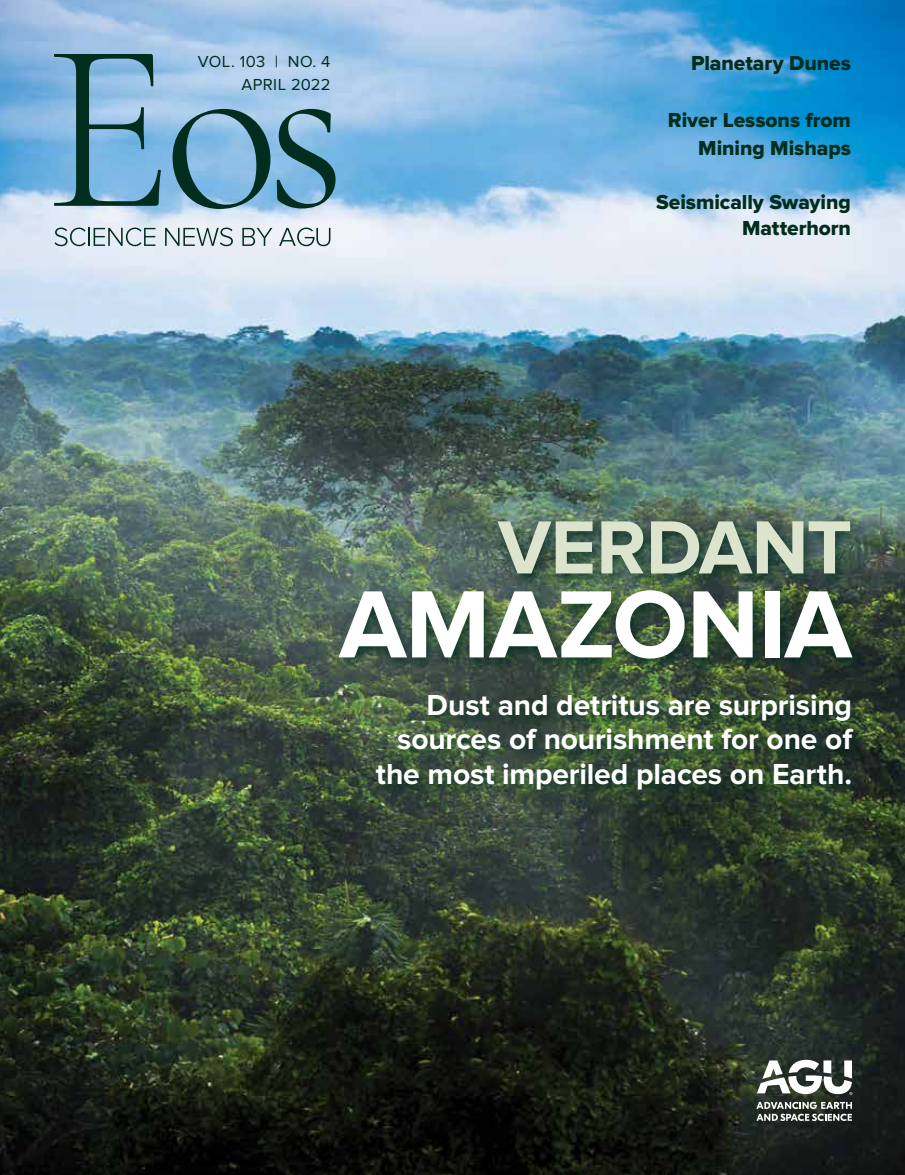
<style>
.page{position:relative;width:905px;height:1175px;background:#fff}
.page>*{position:absolute;margin:0;border:0;box-sizing:border-box;transform-origin:0 0}
.t1{font:700 99px "Proxima Nova";letter-spacing:-.01em;color:#fff}
.t2{font:700 78px "Proxima Nova";letter-spacing:-.01em;color:#dce4ce}
.t3{font:700 30px/34.5px "Proxima Nova";letter-spacing:-.005em;color:#fff;text-align:right}
.t4{font:21px/28.5px "Proxima Nova Extrabld";color:#002d1e;text-align:right}
.t5{font:16.5px/23.2px "Proxima Nova";letter-spacing:.025em;color:#002d1e;text-align:right}
</style>
<div class="page">
<img style="left:0;top:0;width:904px;height:1174px">
<div style="left:332px;top:516px;width:534px;height:287px;background:#002d1e;opacity:.75"></div>
<svg style="left:756px;top:1101px;width:96px;height:20px"></svg>
<svg style="left:756px;top:1059px;width:96px;height:36px"></svg>
<svg style="left:54px;top:54px;width:107px;height:152px;background:#6a9bb7"></svg>
<svg style="left:172px;top:109px;width:98px;height:100px;background:#6897b0"></svg>
<svg style="left:277px;top:109px;width:58px;height:99px;background:#5f90a5"></svg>
<svg style="left:55px;top:227px;width:100px;height:19px;background:#afbfc4"></svg>
<svg style="left:165px;top:227px;width:68px;height:19px"></svg>
<svg style="left:242px;top:228px;width:30px;height:18px"></svg>
<svg style="left:279px;top:227px;width:51px;height:19px"></svg>
<p class="t5" style="left:198px;top:50px;width:134px">VOL. 103 | NO. 4<br>APRIL 2022</p>
<p class="t4" style="left:691px;top:49px;width:161px">Planetary Dunes</p>
<p class="t4" style="left:668px;top:106px;width:184px">River Lessons from<br>Mining Mishaps</p>
<p class="t4" style="left:656px;top:190px;width:196px;line-height:25.5px">Seismically Swaying<br>Matterhorn</p>
<h2 class="t2" style="left:498px;top:502px;width:356px">VERDANT</h2>
<h1 class="t1" style="left:339px;top:567px;width:514px">AMAZONIA</h1>
<p class="t3" style="left:376px;top:688px;width:478px">Dust and detritus are surprising sources of nourishment for one of the most imperiled places on Earth.</p>
</div>
